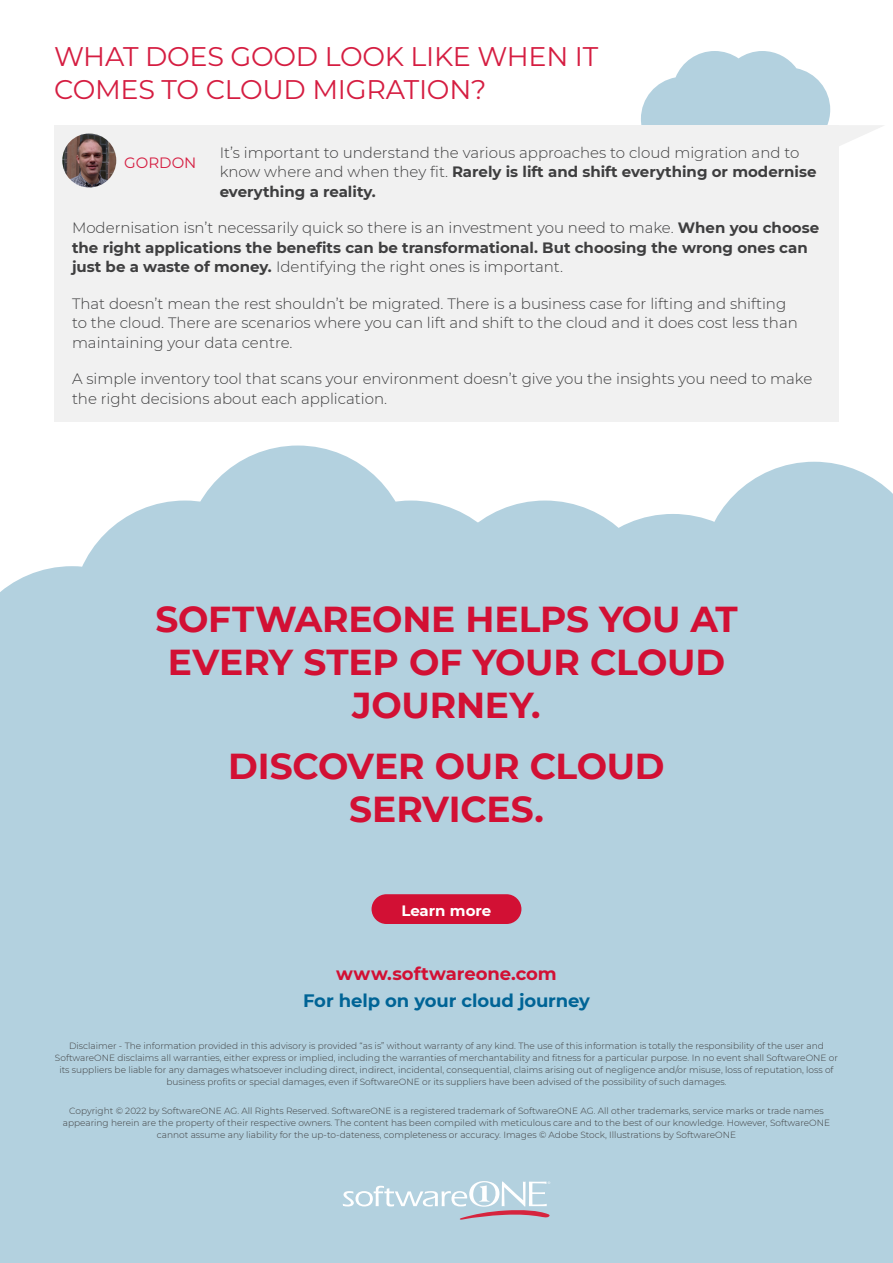
<style>
.page{position:relative;width:893px;height:1263px;background:#fff}
.page>*{position:absolute;margin:0;border:0;box-sizing:border-box;transform-origin:0 0}
.Headline_Large_-_Red{font:700 36px/43.2px "Montserrat";letter-spacing:-.005em;color:#d21034;text-align:center}
.Body_Text__10_13{font:27px/32.4px "Montserrat";letter-spacing:-.01em;color:#d51d41}
.Headline_-_Red__28_3{font:700 18px "Montserrat";letter-spacing:-.005em;color:#006496}
.Headline_-_Red__28_3-2{font:700 18px "Montserrat";color:#d21034}
.Body_Text__10_13-2{font:300 15px/19.5px "Montserrat";color:#3e3e3f}
.Body_Text__10_13-3{font:700 15px/19.5px "Montserrat";color:#3e3e3f}
.Body_Text__10_13-4{font:700 15px "Montserrat";letter-spacing:-.005em;color:#fff}
.Body_Text__10_13-5{font:15px "Montserrat";color:#d51d41}
.Body_Text__10_13-6{font:300 9px/12px "Montserrat";color:#3e3e3f;text-align:center}
.s1{font-weight:700}
.s2{font-weight:300}
</style>
<div class="page">
<div style="left:0;top:634px;width:893px;height:629px;background:#b3d1df"></div>
<svg style="left:0;top:566px;width:82px;height:68px"></svg>
<div style="left:72px;top:500px;width:226px;height:226px;background:#b3d1df;border-radius:50%"></div>
<div style="left:185px;top:445px;width:226px;height:226px;background:#b3d1df;border-radius:50%"></div>
<div style="left:298px;top:500px;width:226px;height:226px;background:#b3d1df;border-radius:50%"></div>
<div style="left:432px;top:500px;width:226px;height:226px;background:#b3d1df;border-radius:50%"></div>
<div style="left:560px;top:514px;width:226px;height:226px;background:#b3d1df;border-radius:50%"></div>
<svg style="left:701px;top:462px;width:192px;height:172px"></svg>
<svg style="left:641px;top:51px;width:189px;height:74px"></svg>
<div style="left:54px;top:125px;width:785px;height:297px;background:#f1f1f1"></div>
<img style="left:62px;top:133px;width:54px;height:54px;border-radius:27px">
<svg style="left:839px;top:125px;width:45px;height:21px"></svg>
<div style="left:372px;top:894px;width:149px;height:30px;background:#d21034;border-radius:15px"></div>
<svg style="left:343px;top:1181px;width:207px;height:39px"></svg>
<p class="Body_Text__10_13" style="left:54px;top:40px;width:546px">WHAT DOES GOOD LOOK LIKE WHEN IT<br>COMES TO CLOUD MIGRATION?</p>
<p class="Body_Text__10_13-5" style="left:124px;top:152px;width:74px">GORDON</p>
<p class="Body_Text__10_13-2" style="left:220px;top:142px;width:598px">It’s important to understand the various approaches to cloud migration and to know where and when they fit. <span class="s1">Rarely is lift and shift everything or modernise everything a reality.</span></p>
<p class="Body_Text__10_13-3" style="left:72px;top:217px;width:749px"><span class="s2">Modernisation isn’t necessarily quick so there is an investment you need to make.</span> When you choose the right applications the benefits can be transformational. But choosing the wrong ones can just be a waste of money. <span class="s2">Identifying the right ones is important.</span></p>
<p class="Body_Text__10_13-2" style="left:72px;top:293px;width:727px">That doesn’t mean the rest shouldn’t be migrated. There is a business case for lifting and shifting to the cloud. There are scenarios where you can lift and shift to the cloud and it does cost less than maintaining your data centre.</p>
<p class="Body_Text__10_13-2" style="left:72px;top:369px;width:742px">A simple inventory tool that scans your environment doesn’t give you the insights you need to make the right decisions about each application.</p>
<p class="Headline_Large_-_Red" style="left:155px;top:595px;width:584px">SOFTWAREONE HELPS YOU AT<br>EVERY STEP OF YOUR CLOUD<br>JOURNEY.</p>
<p class="Headline_Large_-_Red" style="left:228px;top:743px;width:438px">DISCOVER OUR CLOUD<br>SERVICES.</p>
<p class="Body_Text__10_13-4" style="left:401px;top:899px;width:91px">Learn more</p>
<p class="Headline_-_Red__28_3-2" style="left:336px;top:960px;width:222px">www.softwareone.com</p>
<p class="Headline_-_Red__28_3" style="left:303px;top:987px;width:288px">For help on your cloud journey</p>
<p class="Body_Text__10_13-6" style="left:55px;top:1039px;width:784px">Disclaimer - The information provided in this advisory is provided “as is” without warranty of any kind. The use of this information is totally the responsibility of the user and SoftwareONE disclaims all warranties, either express or implied, including the warranties of merchantability and fitness for a particular purpose. In no event shall SoftwareONE or its suppliers be liable for any damages whatsoever including direct, indirect, incidental, consequential, claims arising out of negligence and/or misuse, loss of reputation, loss of business profits or special damages, even if SoftwareONE or its suppliers have been advised of the possibility of such damages.</p>
<p class="Body_Text__10_13-6" style="left:63px;top:1104px;width:769px">Copyright © 2022 by SoftwareONE AG. All Rights Reserved. SoftwareONE is a registered trademark of SoftwareONE AG. All other trademarks, service marks or trade names appearing herein are the property of their respective owners. The content has been compiled with meticulous care and to the best of our knowledge. However, SoftwareONE cannot assume any liability for the up-to-dateness, completeness or accuracy. Images © Adobe Stock, Illustrations by SoftwareONE</p>
</div>
